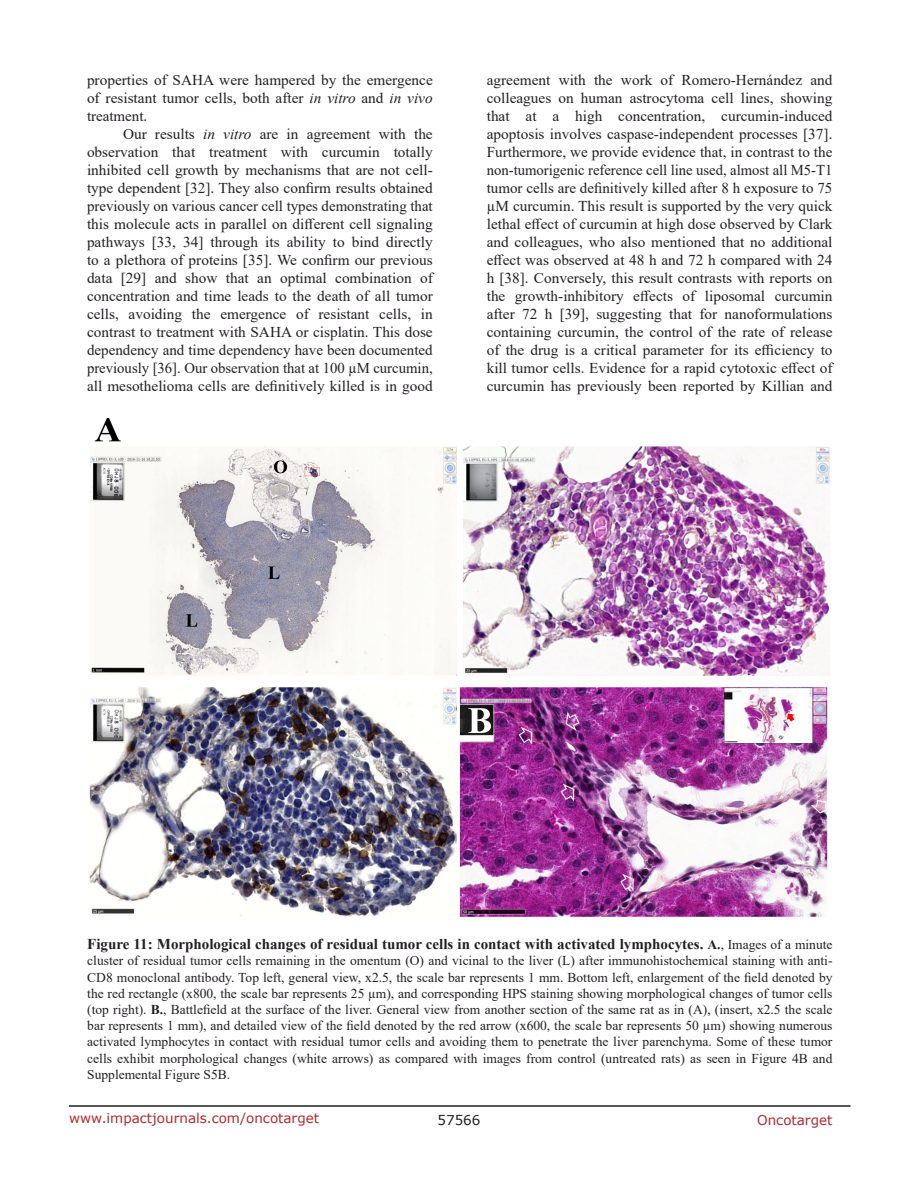
<style>
.page{position:relative;width:918px;height:1188px;background:#fff}
.page>*{position:absolute;margin:0;border:0;box-sizing:border-box;transform-origin:0 0}
.BodyText{font:15px/18px "Times New Roman";color:#221f22;text-align:justify}
.FigureText{font:700 15px "Times New Roman";color:#221f22}
.FigureText-2{font:13.5px/16.2px "Times New Roman";color:#221f22;text-align:justify}
.t1{font:13.5px "Verdana";color:#ac2b31}
.t2{font:13.5px "Verdana";color:#221f22}
.s1{font-style:italic}
.s2{font-size:13.5px}
.s3{font-weight:400;font-size:13.5px}
.s4{font-weight:700}
</style>
<div class="page">
<hr style="left:69px;top:1105px;width:781px;height:2px;background:#231f20">
<img style="left:89px;top:419px;width:741px;height:498px">
<p class="BodyText" style="left:87px;top:71px;width:347px">properties of SAHA were hampered by the emergence of resistant tumor cells, both after <span class="s1">in vitro</span> and <span class="s1">in vivo </span>treatment.</p>
<p class="BodyText" style="left:87px;top:125px;width:347px;text-indent:36px">Our results <span class="s1">in vitro</span> are in agreement with the observation that treatment with curcumin totally inhibited cell growth by mechanisms that are not cell&shy;type dependent [32]. They also confirm results obtained previously on various cancer cell types demonstrating that this molecule acts in parallel on different cell signaling pathways [33, 34] through its ability to bind directly to a plethora of proteins [35]. We confirm our previous data [29] and show that an optimal combination of concentration and time leads to the death of all tumor cells, avoiding the emergence of resistant cells, in contrast to treatment with SAHA or cisplatin. This dose dependency and time dependency have been documented previously [36]. Our observation that at 100 µM curcumin, all mesothelioma cells are definitively killed is in good</p>
<p class="BodyText" style="left:487px;top:71px;width:347px">agreement with the work of Romero-Hernández and colleagues on human astrocytoma cell lines, showing that at a high concentration, curcumin-induced apoptosis involves caspase-independent processes [37].<br>Furthermore, we provide evidence that, in contrast to the non-tumorigenic reference cell line used, almost all M5-T1 tumor cells are definitively killed after 8 h exposure to 75 µM curcumin. This result is supported by the very quick lethal effect of curcumin at high dose observed by Clark and colleagues, who also mentioned that no additional effect was observed at 48 h and 72 h compared with 24 h [38]. Conversely, this result contrasts with reports on the growth-inhibitory effects of liposomal curcumin after 72 h [39], suggesting that for nanoformulations containing curcumin, the control of the rate of release of the drug is a critical parameter for its efficiency to kill tumor cells. Evidence for a rapid cytotoxic effect of curcumin has previously been reported by Killian and</p>
<p class="FigureText" style="left:87px;top:933px;width:747px">Figure 11: Morphological changes of residual tumor cells in contact with activated lymphocytes. <span class="s2">A.</span><span class="s3">, Images of a minute</span></p>
<p class="FigureText-2" style="left:87px;top:952px;width:747px">cluster of residual tumor cells remaining in the omentum (O) and vicinal to the liver (L) after immunohistochemical staining with anti-CD8 monoclonal antibody. Top left, general view, x2.5, the scale bar represents 1 mm. Bottom left, enlargement of the field denoted by the red rectangle (x800, the scale bar represents 25 µm), and corresponding HPS staining showing morphological changes of tumor cells (top right). <span class="s4">B.</span>, Battlefield at the surface of the liver. General view from another section of the same rat as in (A), (insert, x2.5 the scale bar represents 1 mm), and detailed view of the field denoted by the red arrow (x600, the scale bar represents 50 µm) showing numerous activated lymphocytes in contact with residual tumor cells and avoiding them to penetrate the liver parenchyma. Some of these tumor cells exhibit morphological changes (white arrows) as compared with images from control (untreated rats) as seen in Figure 4B and Supplemental Figure S5B.</p>
<p class="t1" style="left:69px;top:1109px;width:252px">www.impactjournals.com/oncotarget</p>
<p class="t2" style="left:438px;top:1111px;width:44px">57566</p>
<p class="t1" style="left:757px;top:1111px;width:77px">Oncotarget</p>
</div>
